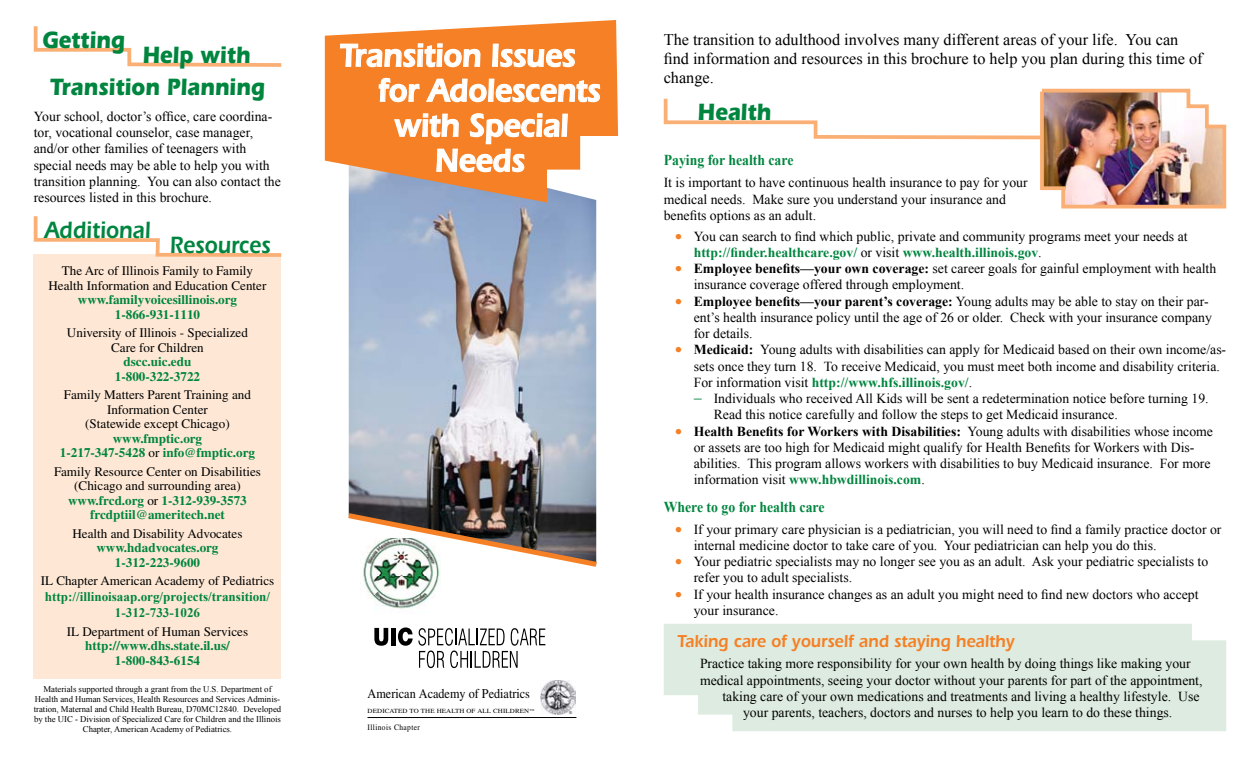
<style>
.page{position:relative;width:1260px;height:765px;background:#fff}
.page>*{position:absolute;margin:0;border:0;box-sizing:border-box;transform-origin:0 0}
.t1{font:600 33px "Itc Eras";color:#fff;scale:.91 1}
.t2{font:700 24.38px "Itc Eras";color:#00853f;scale:.87 1}
.t3{font:600 24.38px "Itc Eras";color:#00853f;scale:.87 1}
.t4{font:600 17.88px "Itc Eras";color:#f58025;scale:.91 1}
.t5{font:16.25px/18.8px "Times New Roman";color:#000}
.t6{font:700 15.12px "Times New Roman";color:#00853f;scale:.91 1}
.t7{font:13.75px/16.2px "Times New Roman";color:#000}
.t8{font:13.38px "Times";color:#000;scale:.91 1}
.t9{font:13.12px/14.4px "Times";color:#000;text-align:center}
.t10{font:700 13.12px "Times";color:#00853f}
.t11{font:700 13.12px "Times New Roman";color:#00853f}
.t12{font:8.75px/10px "Times New Roman";color:#000;text-align:center}
.t13{font:8.25px "Times";letter-spacing:.05em;color:#000;scale:.91 1}
.t14{font:6.25px "Times";letter-spacing:.015em;color:#000;scale:1.11 1}
.t15{font:4.38px "Times";color:#000;scale:.91 1}
.s1{color:#f58025}
.s2{font-weight:700;color:#00853f}
.s3{font-weight:700}
.s4{color:#00853f}
.s5{font-weight:400;color:#000}
</style>
<div class="page">
<img style="left:349px;top:202px;width:247px;height:308px">
<img style="left:363px;top:570px;width:78px;height:39px">
<div style="left:34px;top:254px;width:247px;height:425px;background:#fee8d5"></div>
<svg style="left:325px;top:20px;width:293px;height:182px;fill:#f58025"></svg>
<svg style="left:339px;top:43px;width:142px;height:25px;background:#f7a15d"></svg>
<svg style="left:491px;top:43px;width:85px;height:25px;background:#f7a05d"></svg>
<svg style="left:378px;top:77px;width:223px;height:26px;background:#f79e58"></svg>
<svg style="left:393px;top:113px;width:176px;height:116px;background:#d29a74"></svg>
<div style="left:664px;top:624px;width:562px;height:107px;background:#ddebe0"></div>
<img style="left:663px;top:88px;width:564px;height:121px">
<svg style="left:33px;top:26px;width:249px;height:41px"></svg>
<svg style="left:33px;top:216px;width:249px;height:43px"></svg>
<img style="left:541px;top:680px;width:35px;height:35px">
<hr style="left:368px;top:717px;width:208px;height:1px;background:#000">
<img style="left:348px;top:510px;width:249px;height:60px">
<svg style="left:374px;top:628px;width:14px;height:18px"></svg>
<div style="left:391px;top:628px;width:5px;height:17px;background:#000"></div>
<svg style="left:398px;top:628px;width:147px;height:40px"></svg>
<p class="t2" style="left:42px;top:26px;width:97px">Getting</p>
<p class="t5" style="left:664px;top:30px;width:540px">The transition to adulthood involves many different areas of your life. You can find information and resources in this brochure to help you plan during this time of change.</p>
<p class="t1" style="left:340px;top:36px;width:260px">Transition Issues</p>
<p class="t1" style="left:378px;top:71px;width:246px">for Adolescents</p>
<p class="t1" style="left:394px;top:106px;width:192px">with Special</p>
<p class="t1" style="left:435px;top:141px;width:100px">Needs</p>
<p class="t2" style="left:142px;top:41px;width:126px">Help with</p>
<p class="t2" style="left:50px;top:72px;width:248px">Transition Planning</p>
<p class="t7" style="left:34px;top:108px;width:240px">Your school, doctor’s office, care coordina-</p>
<p class="t2" style="left:698px;top:98px;width:86px">Health</p>
<p class="t7" style="left:34px;top:124px;width:249px">tor, vocational counselor, case manager, and/or other families of teenagers with special needs may be able to help you with transition planning. You can also contact the resources listed in this brochure.</p>
<p class="t6" style="left:664px;top:150px;width:144px">Paying for health care</p>
<p class="t7" style="left:664px;top:174px;width:365px">It is important to have continuous health insurance to pay for your medical needs. Make sure you understand your insurance and benefits options as an adult.</p>
<p class="t7" style="left:694px;top:228px;width:495px;text-indent:-19px"><span class="s1">•</span> You can search to find which public, private and community programs meet your needs at <span class="s2">http://finder.healthcare.gov/</span> or visit <span class="s2">www.health.illinois.gov</span>.</p>
<p class="t7" style="left:694px;top:260px;width:524px;text-indent:-19px"><span class="s1">•</span> <span class="s3">Employee benefits—your own coverage:</span> set career goals for gainful employment with health insurance coverage offered through employment.</p>
<p class="t7" style="left:694px;top:293px;width:520px;text-indent:-19px"><span class="s1">•</span> <span class="s3">Employee benefits—your parent’s coverage:</span> Young adults may be able to stay on their par&shy;ent’s health insurance policy until the age of 26 or older. Check with your insurance company for details.</p>
<p class="t7" style="left:694px;top:341px;width:534px;text-indent:-19px"><span class="s1">•</span> <span class="s3">Medicaid:</span> Young adults with disabilities can apply for Medicaid based on their own income/as&shy;sets once they turn 18. To receive Medicaid, you must meet both income and disability criteria.<br>For information visit <span class="s2">http://www.hfs.illinois.gov/</span>.</p>
<p class="t7" style="left:714px;top:390px;width:496px;text-indent:-20px"><span class="s4">−</span> Individuals who received All Kids will be sent a redetermination notice before turning 19.<br>Read this notice carefully and follow the steps to get Medicaid insurance.</p>
<p class="t7" style="left:694px;top:423px;width:521px;text-indent:-19px"><span class="s1">•</span> <span class="s3">Health Benefits for Workers with Disabilities:</span> Young adults with disabilities whose income or assets are too high for Medicaid might qualify for Health Benefits for Workers with Dis&shy;abilities. This program allows workers with disabilities to buy Medicaid insurance. For more information visit <span class="s2">www.hbwdillinois.com</span>.</p>
<p class="t6" style="left:664px;top:496px;width:178px">Where to go for health care</p>
<p class="t7" style="left:694px;top:521px;width:529px;text-indent:-19px"><span class="s1">•</span> If your primary care physician is a pediatrician, you will need to find a family practice doctor or internal medicine doctor to take care of you. Your pediatrician can help you do this.</p>
<p class="t7" style="left:694px;top:553px;width:516px;text-indent:-19px"><span class="s1">•</span> Your pediatric specialists may no longer see you as an adult. Ask your pediatric specialists to refer you to adult specialists.</p>
<p class="t7" style="left:694px;top:586px;width:506px;text-indent:-19px"><span class="s1">•</span> If your health insurance changes as an adult you might need to find new doctors who accept your insurance.</p>
<p class="t4" style="left:678px;top:630px;width:372px">Taking care of yourself and staying healthy</p>
<p class="t7" style="left:700px;top:656px;width:492px">Practice taking more responsibility for your own health by doing things like making your</p>
<p class="t7" style="left:700px;top:672px;width:504px">medical appointments, seeing your doctor without your parents for part of the appointment,</p>
<p class="t7" style="left:722px;top:688px;width:478px">taking care of your own medications and treatments and living a healthy lifestyle. Use</p>
<p class="t7" style="left:743px;top:704px;width:431px">your parents, teachers, doctors and nurses to help you learn to do these things.</p>
<p class="t3" style="left:45px;top:216px;width:123px">Additional</p>
<p class="t3" style="left:170px;top:231px;width:117px">Resources</p>
<p class="t9" style="left:49px;top:264px;width:219px">The Arc of Illinois Family to Family<br>Health Information and Education Center</p>
<p class="t10" style="left:78px;top:292px;width:161px">www.familyvoicesillinois.org</p>
<p class="t10" style="left:115px;top:306px;width:87px">1-866-931-1110</p>
<p class="t9" style="left:67px;top:326px;width:183px">University of Illinois - Specialized<br>Care for Children</p>
<p class="t10" style="left:124px;top:354px;width:69px">dscc.uic.edu</p>
<p class="t10" style="left:115px;top:368px;width:87px">1-800-322-3722</p>
<p class="t9" style="left:64px;top:388px;width:189px">Family Matters Parent Training and<br>Information Center<br>(Statewide except Chicago)</p>
<p class="t10" style="left:113px;top:430px;width:91px">www.fmptic.org</p>
<p class="t10" style="left:60px;top:445px;width:197px">1-217-347-5428 <span class="s5">or</span> info@fmptic.org</p>
<p class="t9" style="left:54px;top:464px;width:208px">Family Resource Center on Disabilities (Chicago and surrounding area)</p>
<p class="t10" style="left:68px;top:492px;width:180px">www.frcd.org <span class="s5">or</span> 1-312-939-3573</p>
<p class="t10" style="left:90px;top:507px;width:136px">frcdptiil@ameritech.net</p>
<p class="t9" style="left:73px;top:526px;width:171px">Health and Disability Advocates</p>
<p class="t10" style="left:96px;top:540px;width:124px">www.hdadvocates.org</p>
<p class="t10" style="left:115px;top:554px;width:87px">1-312-223-9600</p>
<p class="t9" style="left:41px;top:574px;width:235px">IL Chapter American Academy of Pediatrics</p>
<p class="t11" style="left:45px;top:588px;width:227px">http://illinoisaap.org/projects/transition/</p>
<p class="t11" style="left:115px;top:603px;width:87px">1-312-733-1026</p>
<p class="t9" style="left:67px;top:624px;width:183px">IL Department of Human Services</p>
<p class="t10" style="left:85px;top:638px;width:146px">http://www.dhs.state.il.us/</p>
<p class="t10" style="left:115px;top:652px;width:87px">1-800-843-6154</p>
<p class="t12" style="left:34px;top:684px;width:249px">Materials supported through a grant from the U.S. Department of Health and Human Services, Health Resources and Services Adminis&shy;tration, Maternal and Child Health Bureau, D70MC12840. Developed by the UIC - Division of Specialized Care for Children and the Illinois Chapter, American Academy of Pediatrics.</p>
<p class="t8" style="left:368px;top:686px;width:180px">American Academy of Pediatrics</p>
<p class="t14" style="left:368px;top:707px;width:152px">DEDICATED TO THE HEALTH OF ALL CHILDREN<sup>™</sup></p>
<p class="t13" style="left:368px;top:723px;width:59px">Illinois Chapter</p>
<p class="t15" style="left:569px;top:710px;width:5px">®</p>
</div>
